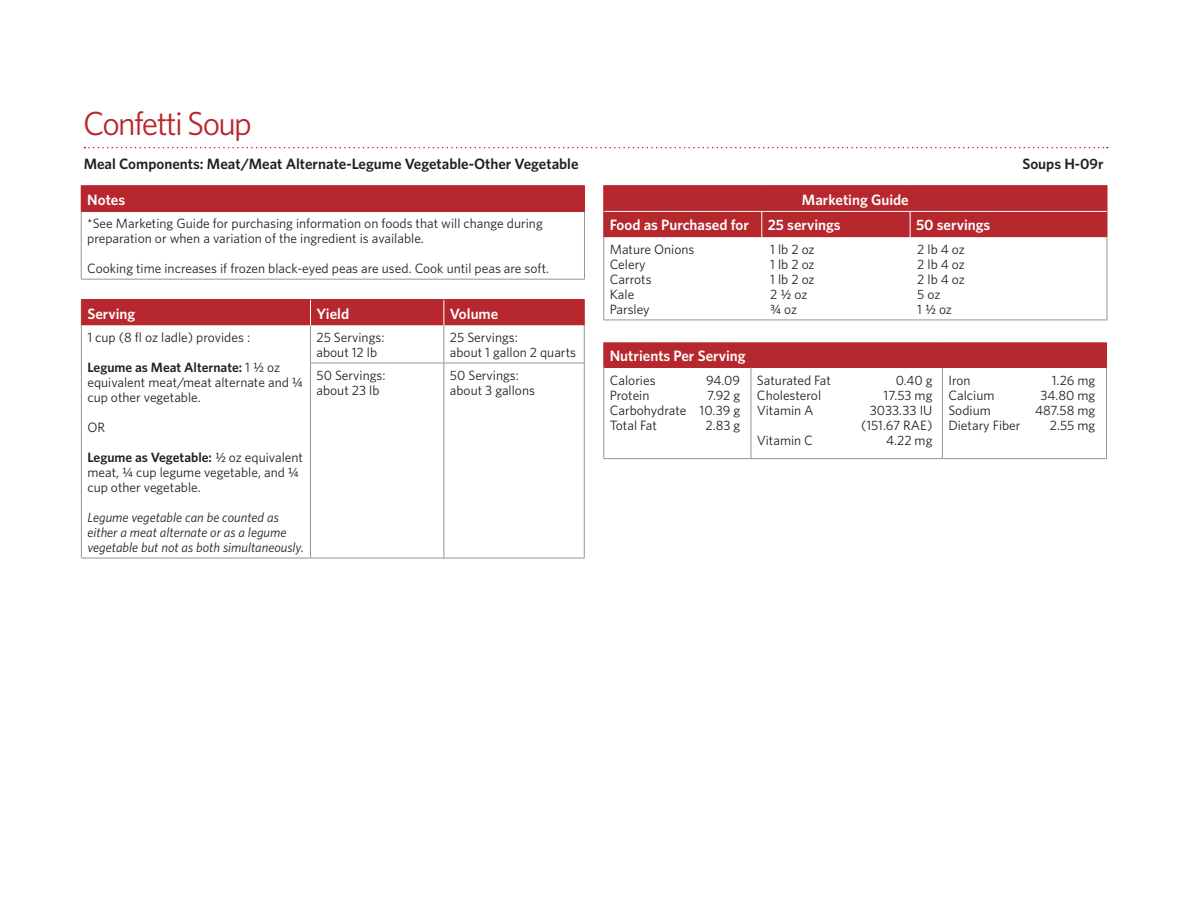
<style>
.page{position:relative;width:1188px;height:918px;background:#fff}
.page>*{position:absolute;margin:0;border:0;box-sizing:border-box;transform-origin:0 0}
.t1{font:33.3px "Whitney HTF";letter-spacing:-.05em;color:#b7282e}
.t2{font:600 15px "Whitney HTF";color:#fff}
.Ingredients{font:600 15px "Whitney HTF";color:#231f20}
.t3{font:13.5px/15px "Whitney HTF";color:#231f20}
.t4{font:italic 13.5px/15px "Whitney HTF";color:#231f20}
.s1{font-weight:600}
.s2{font-family:"Whitney Numeric"}
</style>
<div class="page">
<svg style="left:84px;top:147px;width:1024px;height:1px"></svg>
<div style="left:81px;top:186px;width:503px;height:25px;background:#b7282e"></div>
<hr style="left:81px;top:211px;width:1px;height:68px;background:#939598">
<hr style="left:584px;top:211px;width:1px;height:68px;background:#939598">
<hr style="left:81px;top:279px;width:504px;height:1px;background:#939598">
<hr style="left:81px;top:185px;width:504px;height:1px;background:#b7282e">
<svg style="left:584px;top:186px;width:1px;height:25px"></svg>
<hr style="left:81px;top:325px;width:1px;height:38px;background:#939598">
<hr style="left:310px;top:325px;width:1px;height:38px;background:#939598">
<hr style="left:444px;top:325px;width:1px;height:38px;background:#939598">
<hr style="left:584px;top:325px;width:1px;height:38px;background:#939598">
<hr style="left:81px;top:363px;width:1px;height:195px;background:#939598">
<hr style="left:310px;top:363px;width:134px;height:1px;background:#939598">
<hr style="left:310px;top:363px;width:1px;height:195px;background:#939598">
<hr style="left:444px;top:363px;width:141px;height:1px;background:#939598">
<hr style="left:444px;top:363px;width:1px;height:195px;background:#939598">
<hr style="left:584px;top:363px;width:1px;height:195px;background:#939598">
<hr style="left:81px;top:558px;width:229px;height:1px;background:#939598">
<hr style="left:310px;top:558px;width:134px;height:1px;background:#939598">
<hr style="left:444px;top:558px;width:141px;height:1px;background:#939598">
<hr style="left:81px;top:299px;width:229px;height:1px;background:#b7282e">
<hr style="left:310px;top:299px;width:134px;height:1px;background:#b7282e">
<hr style="left:444px;top:299px;width:141px;height:1px;background:#b7282e">
<div style="left:81px;top:300px;width:504px;height:25px;background:#b7282e"></div>
<div style="left:604px;top:343px;width:503px;height:25px;background:#b7282e"></div>
<hr style="left:751px;top:368px;width:1px;height:90px;background:#939598">
<hr style="left:603px;top:342px;width:148px;height:1px;background:#b7282e">
<svg style="left:603px;top:343px;width:1px;height:25px"></svg>
<hr style="left:751px;top:342px;width:191px;height:1px;background:#b7282e">
<hr style="left:942px;top:342px;width:165px;height:1px;background:#b7282e">
<hr style="left:603px;top:368px;width:1px;height:90px;background:#939598">
<hr style="left:603px;top:458px;width:148px;height:1px;background:#939598">
<hr style="left:751px;top:458px;width:191px;height:1px;background:#939598">
<hr style="left:942px;top:368px;width:1px;height:90px;background:#939598">
<hr style="left:1106px;top:368px;width:1px;height:90px;background:#939598">
<hr style="left:942px;top:458px;width:165px;height:1px;background:#939598">
<hr style="left:603px;top:185px;width:159px;height:1px;background:#b7282e">
<hr style="left:762px;top:185px;width:148px;height:1px;background:#b7282e">
<hr style="left:910px;top:185px;width:197px;height:1px;background:#b7282e">
<hr style="left:603px;top:237px;width:1px;height:83px;background:#939598">
<hr style="left:1107px;top:237px;width:1px;height:83px;background:#939598">
<hr style="left:603px;top:320px;width:159px;height:1px;background:#939598">
<hr style="left:762px;top:320px;width:148px;height:1px;background:#939598">
<hr style="left:910px;top:320px;width:197px;height:1px;background:#939598">
<div style="left:603px;top:186px;width:505px;height:51px;background:#b7282e"></div>
<p class="t1" style="left:83px;top:104px;width:170px">Confetti Soup</p>
<p class="Ingredients" style="left:84px;top:154px;width:496px">Meal Components: Meat/Meat Alternate-Legume Vegetable-Other Vegetable</p>
<p class="Ingredients" style="left:1022px;top:154px;width:83px">Soups H-09r</p>
<p class="t2" style="left:87px;top:190px;width:39px">Notes</p>
<p class="t3" style="left:87px;top:216px;width:457px">*See Marketing Guide for purchasing information on foods that will change during preparation or when a variation of the ingredient is available.</p>
<p class="t3" style="left:87px;top:261px;width:463px">Cooking time increases if frozen black-eyed peas are used. Cook until peas are soft.</p>
<p class="t2" style="left:87px;top:304px;width:49px">Serving</p>
<p class="t2" style="left:317px;top:304px;width:34px">Yield</p>
<p class="t2" style="left:450px;top:304px;width:50px">Volume</p>
<p class="t3" style="left:87px;top:330px;width:164px">1 cup (8 fl oz ladle) provides :</p>
<p class="t3" style="left:87px;top:360px;width:217px"><span class="s1">Legume as Meat Alternate:</span> 1 <span class="s2">½</span> oz equivalent meat/meat alternate and <span class="s2">¼ </span>cup other vegetable.</p>
<p class="t3" style="left:87px;top:420px;width:19px">OR</p>
<p class="t3" style="left:87px;top:450px;width:217px"><span class="s1">Legume as Vegetable:</span> <span class="s2">½</span> oz equivalent meat, <span class="s2">¼</span> cup legume vegetable, and <span class="s2">¼ </span>cup other vegetable.</p>
<p class="t4" style="left:87px;top:510px;width:218px">Legume vegetable can be counted as either a meat alternate or as a legume vegetable but not as both simultaneously.</p>
<p class="t2" style="left:802px;top:190px;width:108px">Marketing Guide</p>
<p class="t2" style="left:610px;top:216px;width:141px">Food as Purchased for</p>
<p class="t2" style="left:768px;top:216px;width:74px">25 servings</p>
<p class="t2" style="left:916px;top:216px;width:76px">50 servings</p>
<p class="t3" style="left:610px;top:241px;width:86px">Mature Onions</p>
<p class="t3" style="left:770px;top:241px;width:46px">1 lb 2 oz</p>
<p class="t3" style="left:917px;top:241px;width:49px">2 lb 4 oz</p>
<p class="t3" style="left:610px;top:256px;width:38px">Celery</p>
<p class="t3" style="left:770px;top:256px;width:46px">1 lb 2 oz</p>
<p class="t3" style="left:917px;top:256px;width:49px">2 lb 4 oz</p>
<p class="t3" style="left:610px;top:271px;width:43px">Carrots</p>
<p class="t3" style="left:770px;top:271px;width:46px">1 lb 2 oz</p>
<p class="t3" style="left:917px;top:271px;width:49px">2 lb 4 oz</p>
<p class="t3" style="left:610px;top:286px;width:26px">Kale</p>
<p class="t3" style="left:770px;top:286px;width:39px">2 <span class="s2">½</span> oz</p>
<p class="t3" style="left:917px;top:286px;width:25px">5 oz</p>
<p class="t3" style="left:610px;top:301px;width:42px">Parsley</p>
<p class="t3" style="left:770px;top:301px;width:28px"><span class="s2">¾</span> oz</p>
<p class="t3" style="left:917px;top:301px;width:36px">1 <span class="s2">½</span> oz</p>
<p class="t3" style="left:316px;top:330px;width:69px">25 Servings: about 12 lb</p>
<p class="t3" style="left:450px;top:330px;width:128px">25 Servings:<br>about 1 gallon 2 quarts</p>
<p class="t3" style="left:316px;top:368px;width:71px">50 Servings: about 23 lb</p>
<p class="t3" style="left:450px;top:368px;width:87px">50 Servings: about 3 gallons</p>
<p class="t2" style="left:610px;top:347px;width:137px">Nutrients Per Serving</p>
<p class="t3" style="left:610px;top:372px;width:47px">Calories</p>
<p class="t3" style="left:706px;top:372px;width:36px">94.09</p>
<p class="t3" style="left:610px;top:387px;width:41px">Protein</p>
<p class="t3" style="left:707px;top:387px;width:35px">7.92 g</p>
<p class="t3" style="left:610px;top:402px;width:132px">Carbohydrate 10.39 g</p>
<p class="t3" style="left:610px;top:417px;width:49px">Total Fat</p>
<p class="t3" style="left:705px;top:417px;width:36px">2.83 g</p>
<p class="t3" style="left:757px;top:372px;width:76px">Saturated Fat</p>
<p class="t3" style="left:896px;top:372px;width:38px">0.40 g</p>
<p class="t3" style="left:757px;top:387px;width:66px">Cholesterol</p>
<p class="t3" style="left:884px;top:387px;width:50px">17.53 mg</p>
<p class="t3" style="left:757px;top:402px;width:58px">Vitamin A</p>
<p class="t3" style="left:861px;top:402px;width:73px;text-align:right">3033.33 IU (151.67 RAE)</p>
<p class="t3" style="left:757px;top:432px;width:58px">Vitamin C</p>
<p class="t3" style="left:886px;top:432px;width:48px">4.22 mg</p>
<p class="t3" style="left:948px;top:372px;width:24px">Iron</p>
<p class="t3" style="left:1052px;top:372px;width:45px">1.26 mg</p>
<p class="t3" style="left:948px;top:387px;width:48px">Calcium</p>
<p class="t3" style="left:1040px;top:387px;width:56px">34.80 mg</p>
<p class="t3" style="left:948px;top:402px;width:44px">Sodium</p>
<p class="t3" style="left:1035px;top:402px;width:62px">487.58 mg</p>
<p class="t3" style="left:948px;top:417px;width:74px">Dietary Fiber</p>
<p class="t3" style="left:1050px;top:417px;width:47px">2.55 mg</p>
</div>
